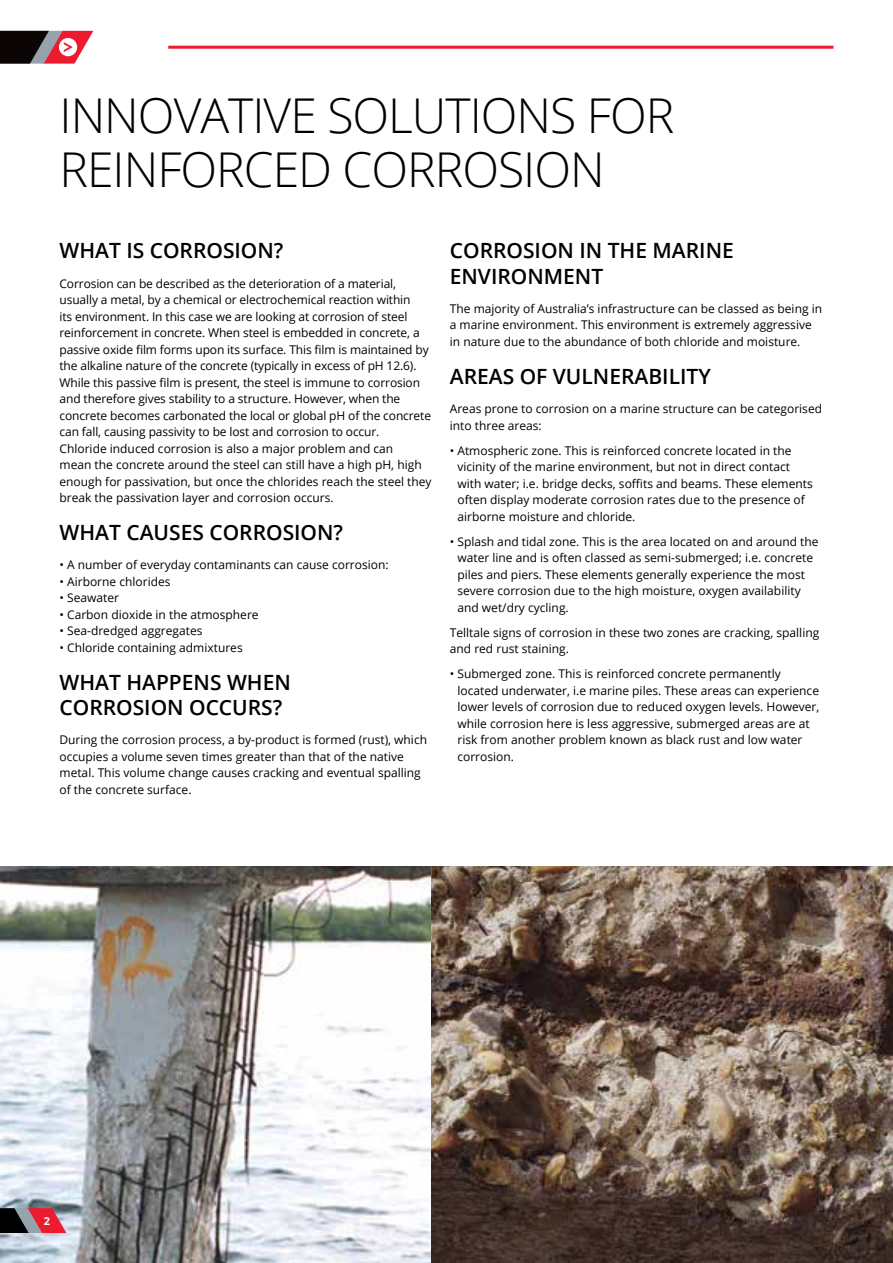
<style>
.page{position:relative;width:893px;height:1263px;background:#fff}
.page>*{position:absolute;margin:0;border:0;box-sizing:border-box;transform-origin:0 0}
.t1{font:300 48px/54px "Open Sans";letter-spacing:-.02em;color:#000}
.t2{font:600 21px/25.2px "Open Sans";color:#000}
.t3{font:12px/16.5px "Open Sans";color:#000}
.t4{font:700 10.95px "Open Sans";color:#fff}
</style>
<div class="page">
<img style="left:0;top:866px;width:432px;height:397px">
<img style="left:432px;top:866px;width:461px;height:397px">
<svg style="left:0;top:1208px;width:66px;height:25px;background:#853d47"></svg>
<hr style="left:168px;top:46px;width:665px;height:3px;background:#ed1b2f">
<svg style="left:0;top:31px;width:93px;height:33px"></svg>
<h1 class="t1" style="left:60px;top:87px;width:616px">INNOVATIVE SOLUTIONS FOR<br>REINFORCED CORROSION</h1>
<h2 class="t2" style="left:60px;top:238px;width:225px">WHAT IS CORROSION?</h2>
<p class="t3" style="left:60px;top:275px;width:374px">Corrosion can be described as the deterioration of a material, usually a metal, by a chemical or electrochemical reaction within<br>its environment. In this case we are looking at corrosion of steel reinforcement in concrete. When steel is embedded in concrete, a passive oxide film forms upon its surface. This film is maintained by the alkaline nature of the concrete (typically in excess of pH 12.6).<br>While this passive film is present, the steel is immune to corrosion and therefore gives stability to a structure. However, when the concrete becomes carbonated the local or global pH of the concrete can fall, causing passivity to be lost and corrosion to occur.<br>Chloride induced corrosion is also a major problem and can<br>mean the concrete around the steel can still have a high pH, high enough for passivation, but once the chlorides reach the steel they break the passivation layer and corrosion occurs.</p>
<h2 class="t2" style="left:60px;top:519px;width:285px">WHAT CAUSES CORROSION?</h2>
<p class="t3" style="left:60px;top:556px;width:331px">• A number of everyday contaminants can cause corrosion:</p>
<p class="t3" style="left:60px;top:573px;width:112px">• Airborne chlorides</p>
<p class="t3" style="left:60px;top:589px;width:61px">• Seawater</p>
<p class="t3" style="left:60px;top:606px;width:201px">• Carbon dioxide in the atmosphere</p>
<p class="t3" style="left:60px;top:622px;width:145px">• Sea-dredged aggregates</p>
<p class="t3" style="left:60px;top:639px;width:185px">• Chloride containing admixtures</p>
<h2 class="t2" style="left:60px;top:669px;width:233px">WHAT HAPPENS WHEN<br>CORROSION OCCURS?</h2>
<p class="t3" style="left:60px;top:731px;width:369px">During the corrosion process, a by-product is formed (rust), which occupies a volume seven times greater than that of the native metal. This volume change causes cracking and eventual spalling of the concrete surface.</p>
<h2 class="t2" style="left:450px;top:238px;width:285px">CORROSION IN THE MARINE<br>ENVIRONMENT</h2>
<p class="t3" style="left:450px;top:300px;width:374px">The majority of Australia’s infrastructure can be classed as being in a marine environment. This environment is extremely aggressive in nature due to the abundance of both chloride and moisture.</p>
<h2 class="t2" style="left:450px;top:363px;width:262px">AREAS OF VULNERABILITY</h2>
<p class="t3" style="left:450px;top:400px;width:374px">Areas prone to corrosion on a marine structure can be categorised into three areas:</p>
<p class="t3" style="left:457px;top:442px;width:357px;text-indent:-8px">• Atmospheric zone. This is reinforced concrete located in the vicinity of the marine environment, but not in direct contact with water; i.e. bridge decks, soffits and beams. These elements often display moderate corrosion rates due to the presence of airborne moisture and chloride.</p>
<p class="t3" style="left:457px;top:533px;width:363px;text-indent:-8px">• Splash and tidal zone. This is the area located on and around the water line and is often classed as semi-submerged; i.e. concrete piles and piers. These elements generally experience the most severe corrosion due to the high moisture, oxygen availability and wet/dry cycling.</p>
<p class="t3" style="left:450px;top:624px;width:371px">Telltale signs of corrosion in these two zones are cracking, spalling and red rust staining.</p>
<p class="t3" style="left:457px;top:665px;width:363px;text-indent:-8px">• Submerged zone. This is reinforced concrete permanently located underwater, i.e marine piles. These areas can experience lower levels of corrosion due to reduced oxygen levels. However, while corrosion here is less aggressive, submerged areas are at risk from another problem known as black rust and low water corrosion.</p>
<p class="t4" style="left:44px;top:1213px;width:8px">2</p>
</div>
